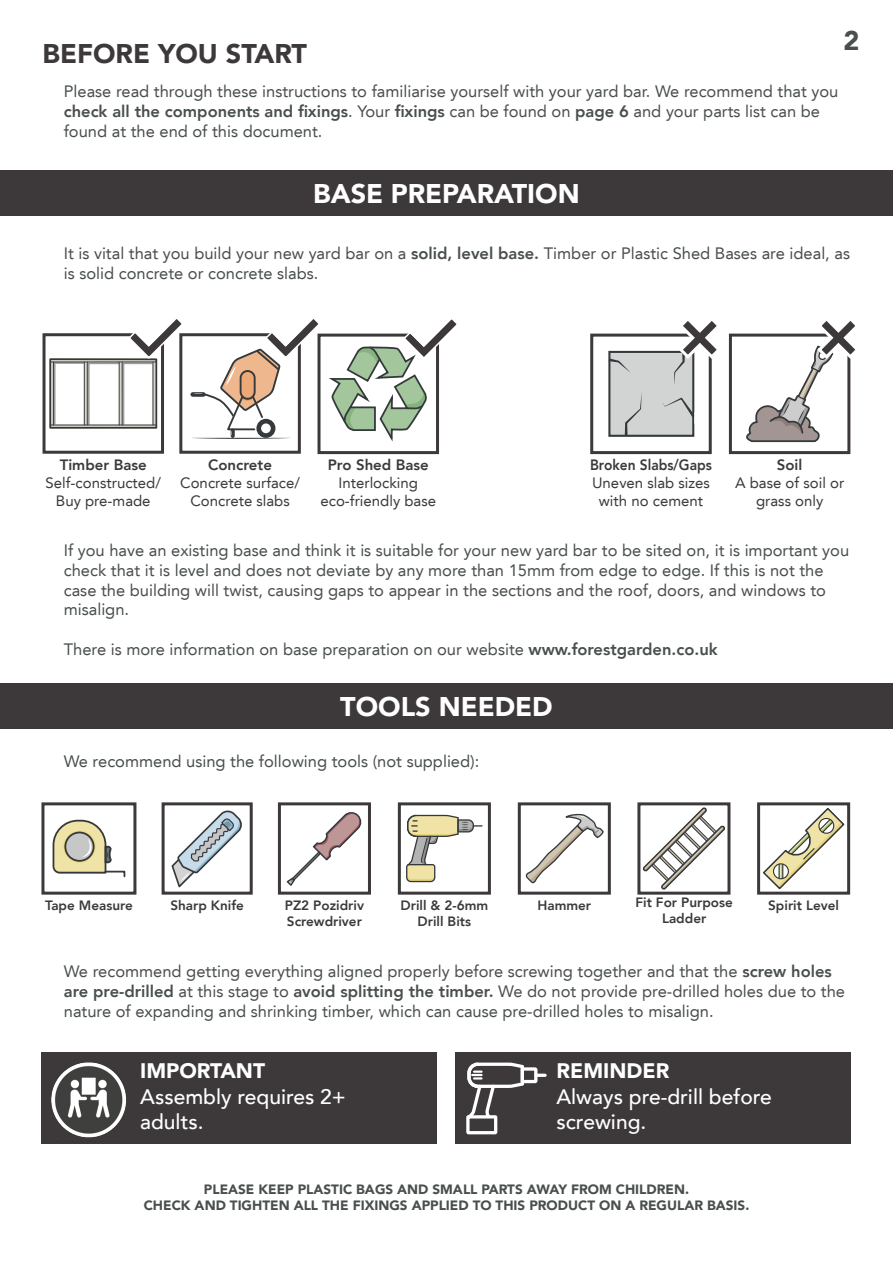
<style>
.page{position:relative;width:893px;height:1263px;background:#fff}
.page>*{position:absolute;margin:0;border:0;box-sizing:border-box;transform-origin:0 0}
.t1{font:900 27px "Avenir LT";color:#fff}
.t2{font:900 27px "Avenir LT";color:#3d393a}
.t3{font:900 27px "Avenir LT";color:#494f4e}
.t4{font:500 21px/25.2px "Avenir LT";color:#fff}
.t5{font:900 21px "Avenir LT";color:#fff}
.t6{font:16.5px/19.8px "Avenir LT";color:#494f4e}
.t7{font:15px/18px "Avenir LT";color:#3d393a;text-align:center}
.t8{font:800 15px "Avenir LT";color:#3d393a}
.t9{font:800 15px "Avenir LT";color:#3d393a;scale:.92 1}
.t10{font:900 13.5px "Avenir LT";color:#494f4e}
.t11{font:800 13.5px/16.2px "Avenir LT";color:#3d393a;text-align:center}
.s1{font-weight:800}
</style>
<div class="page">
<div style="left:455px;top:1052px;width:396px;height:92px;background:#3d393a"></div>
<div style="left:41px;top:1052px;width:396px;height:92px;background:#3d393a"></div>
<div style="left:466px;top:1115px;width:31px;height:19px;border:3px solid #fff"></div>
<svg style="left:466px;top:1062px;width:79px;height:59px"></svg>
<hr style="left:521px;top:1066px;width:3px;height:18px;background:#fff">
<img style="left:51px;top:1062px;width:75px;height:80px">
<hr style="left:50px;top:425px;width:106px;height:3px;background:#bbac90">
<hr style="left:51px;top:362px;width:2px;height:63px;background:#bbac90">
<div style="left:49px;top:358px;width:108px;height:71px;border:2px solid #35393b"></div>
<hr style="left:50px;top:361px;width:106px;height:1px;background:#35393b">
<hr style="left:50px;top:424px;width:106px;height:1px;background:#35393b">
<hr style="left:53px;top:362px;width:1px;height:63px;background:#35393b">
<div style="left:43px;top:333px;width:121px;height:121px;border:3px solid #3d393a"></div>
<div style="left:179px;top:333px;width:122px;height:121px;border:3px solid #3d393a"></div>
<div style="left:317px;top:334px;width:122px;height:120px;border:3px solid #3d393a"></div>
<div style="left:609px;top:352px;width:84px;height:84px;background:#d2d4d3"></div>
<div style="left:608px;top:351px;width:86px;height:86px;border:2px solid #35393b"></div>
<svg style="left:625px;top:393px;width:17px;height:43px"></svg>
<svg style="left:609px;top:358px;width:21px;height:17px"></svg>
<svg style="left:662px;top:397px;width:33px;height:27px"></svg>
<div style="left:590px;top:334px;width:122px;height:120px;border:3px solid #3d393a"></div>
<div style="left:729px;top:334px;width:121px;height:120px;border:3px solid #3d393a"></div>
<svg style="left:54px;top:319px;width:268px;height:120px"></svg>
<svg style="left:329px;top:319px;width:128px;height:122px"></svg>
<svg style="left:674px;top:321px;width:55px;height:64px"></svg>
<svg style="left:746px;top:321px;width:109px;height:121px"></svg>
<svg style="left:52px;top:819px;width:74px;height:58px"></svg>
<div style="left:41px;top:802px;width:95px;height:93px;border:3px solid #3d393a"></div>
<svg style="left:171px;top:810px;width:71px;height:78px"></svg>
<div style="left:162px;top:802px;width:91px;height:93px;border:3px solid #3d393a"></div>
<svg style="left:286px;top:812px;width:76px;height:74px"></svg>
<div style="left:278px;top:802px;width:93px;height:93px;border:3px solid #3d393a"></div>
<svg style="left:406px;top:815px;width:76px;height:67px"></svg>
<div style="left:398px;top:802px;width:93px;height:93px;border:3px solid #3d393a"></div>
<svg style="left:525px;top:814px;width:79px;height:70px"></svg>
<div style="left:518px;top:802px;width:93px;height:93px;border:3px solid #3d393a"></div>
<svg style="left:643px;top:807px;width:82px;height:83px"></svg>
<div style="left:637px;top:802px;width:93px;height:93px;border:3px solid #3d393a"></div>
<svg style="left:763px;top:807px;width:82px;height:83px"></svg>
<div style="left:757px;top:802px;width:93px;height:93px;border:3px solid #3d393a"></div>
<div style="left:0;top:170px;width:893px;height:45px;background:#3d393a"></div>
<div style="left:0;top:683px;width:893px;height:45px;background:#3d393a"></div>
<p class="t3" style="left:843px;top:24px;width:17px">2</p>
<p class="t2" style="left:43px;top:37px;width:266px">BEFORE YOU START</p>
<p class="t6" style="left:64px;top:81px;width:776px">Please read through these instructions to familiarise yourself with your yard bar. We recommend that you <span class="s1">check all the components and fixings</span>. Your <span class="s1">fixings</span> can be found on <span class="s1">page 6</span> and your parts list can be found at the end of this document.</p>
<p class="t1" style="left:313px;top:177px;width:268px">BASE PREPARATION</p>
<p class="t6" style="left:64px;top:244px;width:788px">It is vital that you build your new yard bar on a <span class="s1">solid, level base.</span> Timber or Plastic Shed Bases are ideal, as is solid concrete or concrete slabs.</p>
<p class="t7" style="left:46px;top:456px;width:117px"><span class="s1">Timber Base<br></span>Self-constructed/<br>Buy pre-made</p>
<p class="t8" style="left:208px;top:456px;width:65px">Concrete</p>
<p class="t7" style="left:180px;top:474px;width:121px">Concrete surface/<br>Concrete slabs</p>
<p class="t8" style="left:328px;top:456px;width:103px">Pro Shed Base</p>
<p class="t7" style="left:320px;top:474px;width:117px">Interlocking eco-friendly base</p>
<p class="t9" style="left:590px;top:456px;width:134px">Broken Slabs/Gaps</p>
<p class="t7" style="left:592px;top:474px;width:119px">Uneven slab sizes with no cement</p>
<p class="t8" style="left:777px;top:456px;width:27px">Soil</p>
<p class="t7" style="left:735px;top:474px;width:111px">A base of soil or grass only</p>
<p class="t6" style="left:64px;top:540px;width:787px">If you have an existing base and think it is suitable for your new yard bar to be sited on, it is important you check that it is level and does not deviate by any more than 15mm from edge to edge. If this is not the case the building will twist, causing gaps to appear in the sections and the roof, doors, and windows to misalign.</p>
<p class="t6" style="left:64px;top:639px;width:655px">There is more information on base preparation on our website <span class="s1">www.forestgarden.co.uk</span></p>
<p class="t1" style="left:340px;top:690px;width:214px">TOOLS NEEDED</p>
<p class="t6" style="left:64px;top:752px;width:417px">We recommend using the following tools (not supplied):</p>
<p class="t11" style="left:45px;top:897px;width:89px">Tape Measure</p>
<p class="t11" style="left:170px;top:897px;width:75px">Sharp Knife</p>
<p class="t11" style="left:285px;top:897px;width:81px">PZ2 Pozidriv</p>
<p class="t11" style="left:287px;top:914px;width:77px">Screwdriver</p>
<p class="t11" style="left:400px;top:897px;width:89px">Drill &amp; 2-6mm<br>Drill Bits</p>
<p class="t11" style="left:537px;top:897px;width:55px">Hammer</p>
<p class="t11" style="left:635px;top:894px;width:99px">Fit For Purpose<br>Ladder</p>
<p class="t11" style="left:768px;top:897px;width:72px">Spirit Level</p>
<p class="t6" style="left:64px;top:962px;width:783px">We recommend getting everything aligned properly before screwing together and that the <span class="s1">screw holes are pre-drilled</span> at this stage to <span class="s1">avoid splitting the timber.</span> We do not provide pre-drilled holes due to the nature of expanding and shrinking timber, which can cause pre-drilled holes to misalign.</p>
<p class="t5" style="left:140px;top:1058px;width:126px">IMPORTANT</p>
<p class="t4" style="left:140px;top:1084px;width:207px">Assembly requires 2+ adults.</p>
<p class="t5" style="left:556px;top:1058px;width:114px">REMINDER</p>
<p class="t4" style="left:556px;top:1084px;width:217px">Always pre-drill before</p>
<p class="t4" style="left:556px;top:1109px;width:91px">screwing.</p>
<p class="t10" style="left:204px;top:1181px;width:487px">PLEASE KEEP PLASTIC BAGS AND SMALL PARTS AWAY FROM CHILDREN.</p>
<p class="t10" style="left:144px;top:1197px;width:607px">CHECK AND TIGHTEN ALL THE FIXINGS APPLIED TO THIS PRODUCT ON A REGULAR BASIS.</p>
</div>
